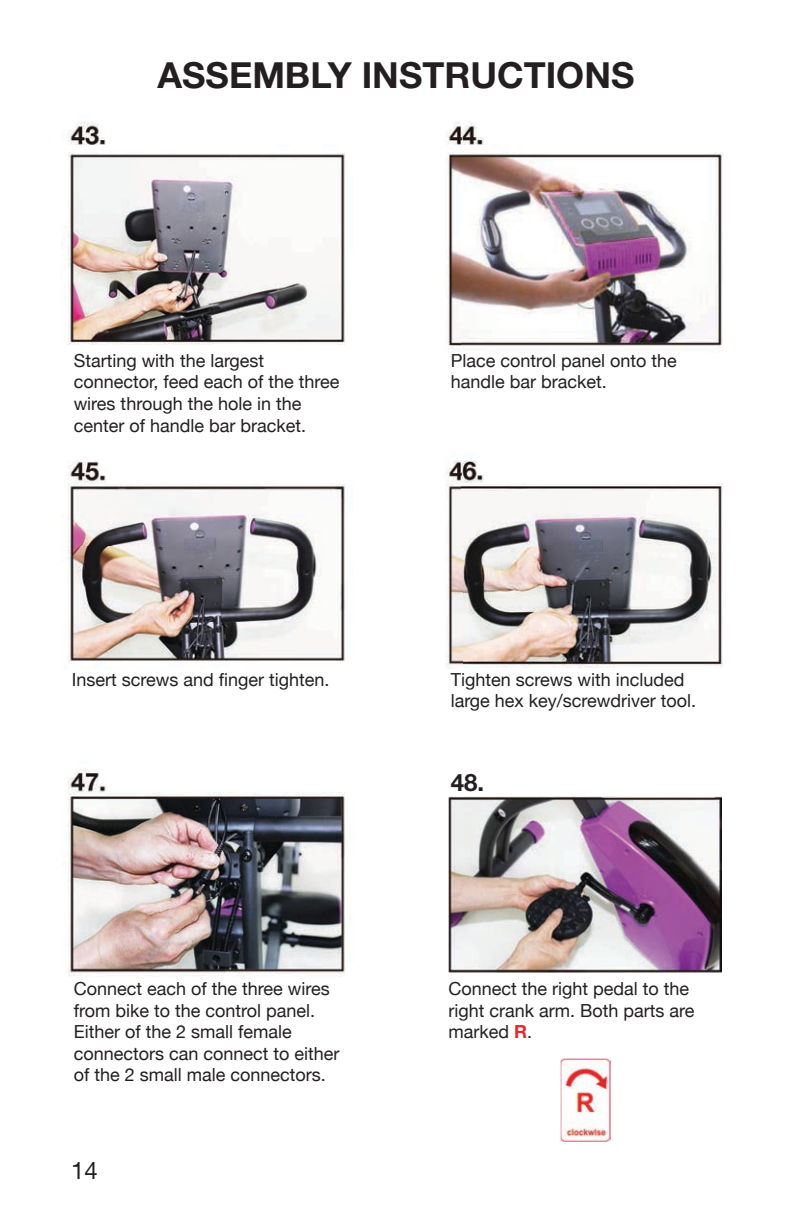
<style>
.page{position:relative;width:792px;height:1224px;background:#fff}
.page>*{position:absolute;margin:0;border:0;box-sizing:border-box;transform-origin:0 0}
.t1{font:700 36px "Helvetica Neue LT Std";color:#231f20}
.t2{font:700 24px "Helvetica Neue LT Std";color:#231f20}
.t3{font:24px "Helvetica Neue LT Std";color:#231f20}
.t4{font:18px/21.6px "Helvetica Neue";color:#231f20}
.s1{font-weight:700;color:#eb2427}
</style>
<div class="page">
<img style="left:62px;top:122px;width:661px;height:855px">
<img style="left:449px;top:796px;width:272px;height:177px">
<img style="left:560px;top:1059px;width:51px;height:83px">
<h1 class="t1" style="left:158px;top:53px;width:478px">ASSEMBLY INSTRUCTIONS</h1>
<p class="t4" style="left:74px;top:351px;width:267px">Starting with the largest connector, feed each of the three wires through the hole in the center of handle bar bracket.</p>
<p class="t4" style="left:72px;top:670px;width:259px">Insert screws and finger tighten.</p>
<p class="t4" style="left:74px;top:979px;width:267px">Connect each of the three wires from bike to the control panel.<br>Either of the 2 small female connectors can connect to either of the 2 small male connectors.</p>
<h2 class="t3" style="left:71px;top:1156px;width:28px">14</h2>
<p class="t4" style="left:451px;top:351px;width:228px">Place control panel onto the handle bar bracket.</p>
<p class="t4" style="left:451px;top:670px;width:247px">Tighten screws with included large hex key/screwdriver tool.</p>
<h2 class="t2" style="left:451px;top:767px;width:35px">48.</h2>
<p class="t4" style="left:448px;top:979px;width:248px">Connect the right pedal to the right crank arm. Both parts are marked <span class="s1">R</span>.</p>
</div>
